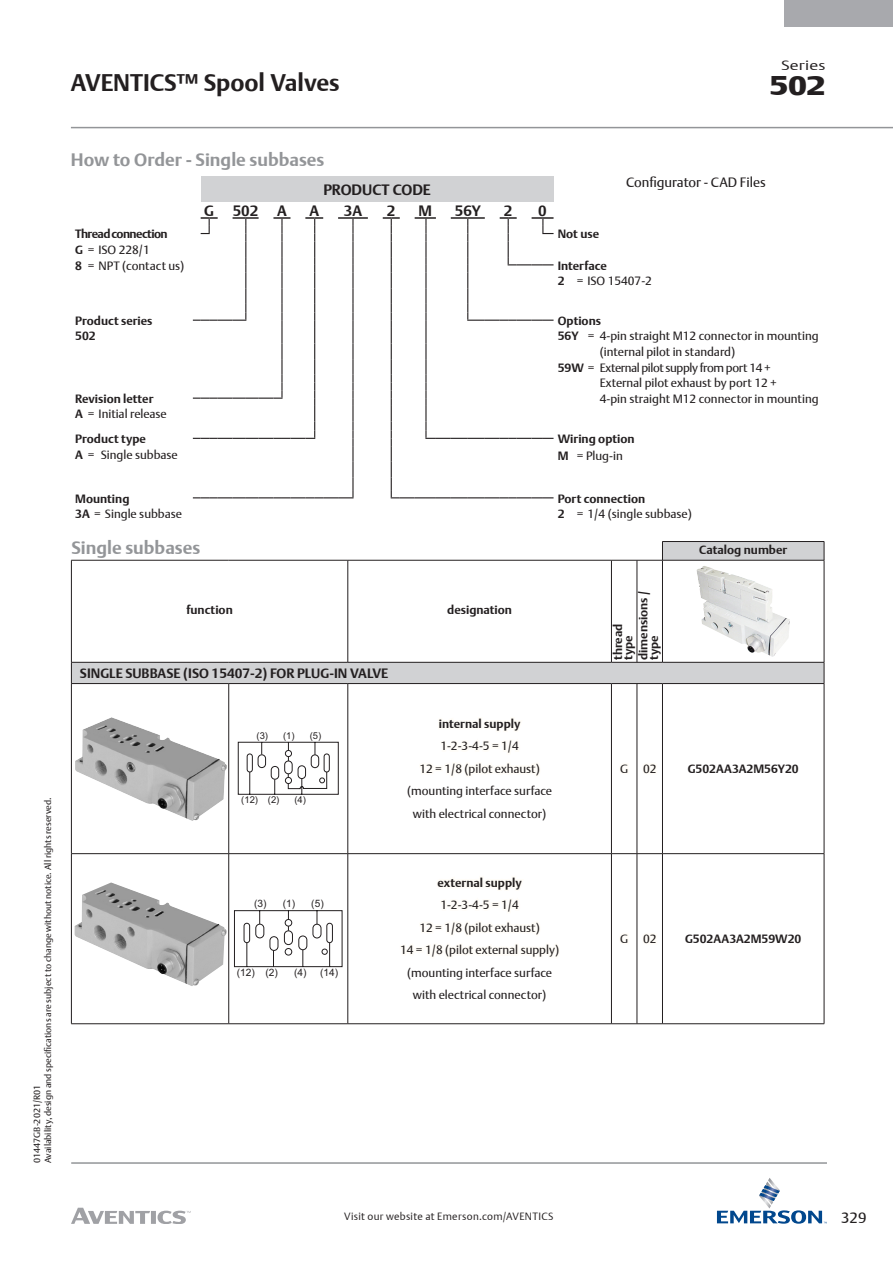
<style>
.page{position:relative;width:893px;height:1263px;background:#fff}
.page>*{position:absolute;margin:0;border:0;box-sizing:border-box;transform-origin:0 0}
.Series_Number{font:900 27px "DTL Argo T";color:#231f20;scale:1.22 1}
.Section_Header{font:700 24px "DTL Argo T";color:#231f20}
.t1{font:700 18px "DTL Argo T";color:#939598}
.t2{font:700 15px "DTL Argo T";color:#231f20}
.t3{font:15px "DTL Argo T";color:#231f20}
.t4{font:700 13.5px "DTL Argo T";color:#231f20}
.t5{font:13.5px "DTL Argo T";color:#231f20}
.Series{font:13.5px "DTL Argo T Light";letter-spacing:.01em;color:#231f20;scale:1.27 1}
.t6{font:12px/22.5px "DTL Argo T";color:#231f20;text-align:center}
.t7{font:700 12px/10.5px "DTL Argo T";color:#231f20}
.t8{font:12px "DTL Argo T";letter-spacing:-.03em;color:#231f20}
.t9{font:700 12px "DTL Argo T";letter-spacing:-.05em;color:#231f20}
.t10{font:10.5px "DTL Argo T Light";letter-spacing:.03em;color:#231f20}
.t11{font:10.2px "Arial";color:#231f20}
.t12{font:9.45px "Arial";color:#231f20}
.t13{font:9px "DTL Argo T";color:#231f20}
.s1{font-weight:700}
</style>
<div class="page">
<div style="left:201px;top:177px;width:353px;height:25px;background:#d1d2d4"></div>
<svg style="left:193px;top:217px;width:175px;height:281px"></svg>
<svg style="left:383px;top:217px;width:171px;height:281px"></svg>
<div style="left:662px;top:541px;width:162px;height:19px;background:#d1d2d4"></div>
<div style="left:71px;top:662px;width:753px;height:21px;background:#d1d2d4"></div>
<hr style="left:662px;top:541px;width:162px;height:1px;background:#231f20">
<svg style="left:824px;top:542px;width:1px;height:18px"></svg>
<hr style="left:71px;top:560px;width:158px;height:1px;background:#231f20">
<hr style="left:71px;top:560px;width:1px;height:102px;background:#231f20">
<hr style="left:229px;top:560px;width:119px;height:1px;background:#231f20">
<hr style="left:348px;top:560px;width:263px;height:1px;background:#231f20">
<hr style="left:348px;top:560px;width:1px;height:102px;background:#231f20">
<hr style="left:611px;top:560px;width:1px;height:102px;background:#231f20">
<svg style="left:611px;top:542px;width:52px;height:19px"></svg>
<hr style="left:637px;top:560px;width:1px;height:102px;background:#231f20">
<hr style="left:662px;top:560px;width:162px;height:1px;background:#231f20">
<hr style="left:662px;top:560px;width:1px;height:102px;background:#231f20">
<hr style="left:824px;top:560px;width:1px;height:102px;background:#231f20">
<hr style="left:71px;top:662px;width:158px;height:1px;background:#231f20">
<hr style="left:229px;top:662px;width:119px;height:1px;background:#231f20">
<hr style="left:348px;top:662px;width:263px;height:1px;background:#231f20">
<svg style="left:611px;top:662px;width:51px;height:1px"></svg>
<hr style="left:662px;top:662px;width:162px;height:1px;background:#231f20">
<svg style="left:71px;top:662px;width:1px;height:21px"></svg>
<svg style="left:824px;top:662px;width:1px;height:21px"></svg>
<hr style="left:71px;top:683px;width:158px;height:1px;background:#231f20">
<hr style="left:71px;top:684px;width:1px;height:169px;background:#231f20">
<hr style="left:229px;top:683px;width:119px;height:1px;background:#231f20">
<hr style="left:228px;top:684px;width:1px;height:169px;background:#231f20">
<hr style="left:348px;top:683px;width:263px;height:1px;background:#231f20">
<hr style="left:348px;top:684px;width:1px;height:169px;background:#231f20">
<hr style="left:611px;top:684px;width:1px;height:169px;background:#231f20">
<svg style="left:611px;top:683px;width:51px;height:1px"></svg>
<hr style="left:637px;top:684px;width:1px;height:169px;background:#231f20">
<hr style="left:662px;top:683px;width:162px;height:1px;background:#231f20">
<hr style="left:662px;top:684px;width:1px;height:169px;background:#231f20">
<hr style="left:824px;top:684px;width:1px;height:169px;background:#231f20">
<hr style="left:71px;top:853px;width:158px;height:1px;background:#231f20">
<hr style="left:71px;top:854px;width:1px;height:169px;background:#231f20">
<hr style="left:229px;top:853px;width:119px;height:1px;background:#231f20">
<hr style="left:228px;top:854px;width:1px;height:169px;background:#231f20">
<hr style="left:348px;top:853px;width:263px;height:1px;background:#231f20">
<hr style="left:348px;top:854px;width:1px;height:169px;background:#231f20">
<hr style="left:611px;top:854px;width:1px;height:169px;background:#231f20">
<svg style="left:611px;top:853px;width:51px;height:1px"></svg>
<hr style="left:637px;top:854px;width:1px;height:169px;background:#231f20">
<hr style="left:662px;top:853px;width:162px;height:1px;background:#231f20">
<hr style="left:662px;top:854px;width:1px;height:169px;background:#231f20">
<hr style="left:824px;top:854px;width:1px;height:169px;background:#231f20">
<hr style="left:71px;top:1023px;width:158px;height:1px;background:#231f20">
<hr style="left:229px;top:1023px;width:119px;height:1px;background:#231f20">
<hr style="left:348px;top:1023px;width:263px;height:1px;background:#231f20">
<svg style="left:611px;top:1023px;width:51px;height:1px"></svg>
<hr style="left:662px;top:1023px;width:162px;height:1px;background:#231f20">
<img style="left:696px;top:566px;width:94px;height:91px">
<img style="left:75px;top:717px;width:154px;height:104px">
<svg style="left:238px;top:741px;width:101px;height:54px"></svg>
<img style="left:75px;top:882px;width:154px;height:105px">
<svg style="left:234px;top:910px;width:109px;height:57px"></svg>
<div style="left:322px;top:948px;width:6px;height:7px;border:1px solid #231f20;border-radius:50%"></div>
<hr style="left:71px;top:127px;width:822px;height:1px;background:#939598">
<div style="left:784px;top:0;width:109px;height:27px;background:#a8a9ad"></div>
<svg style="left:717px;top:1178px;width:110px;height:45px"></svg>
<hr style="left:71px;top:1162px;width:756px;height:2px;background:#939598">
<svg style="left:71px;top:1208px;width:120px;height:15px"></svg>
<p class="Section_Header" style="left:71px;top:68px;width:270px">AVENTICS™ Spool Valves</p>
<p class="Series" style="left:781px;top:57px;width:37px">Series</p>
<p class="Series_Number" style="left:769px;top:70px;width:47px">502</p>
<p class="t13" style="left:42px;top:1163px;width:367px;rotate:-90deg">Availability, design and specifications are subject to change without notice. All rights reserved.</p>
<p class="t13" style="left:32px;top:1163px;width:80px;rotate:-90deg">01447GB-2021/R01</p>
<p class="t1" style="left:71px;top:149px;width:255px">How to Order - Single subbases</p>
<p class="t2" style="left:323px;top:181px;width:109px">PRODUCT CODE</p>
<p class="t2" style="left:204px;top:201px;width:11px">G</p>
<p class="t2" style="left:233px;top:201px;width:27px">502</p>
<p class="t2" style="left:277px;top:201px;width:11px">A</p>
<p class="t2" style="left:309px;top:201px;width:11px">A</p>
<p class="t2" style="left:344px;top:201px;width:20px">3A</p>
<p class="t2" style="left:387px;top:201px;width:10px">2</p>
<p class="t2" style="left:418px;top:201px;width:15px">M</p>
<p class="t2" style="left:455px;top:201px;width:27px">56Y</p>
<p class="t2" style="left:504px;top:201px;width:10px">2</p>
<p class="t2" style="left:538px;top:201px;width:10px">0</p>
<p class="t5" style="left:626px;top:174px;width:141px">Configurator - CAD Files</p>
<p class="t9" style="left:75px;top:227px;width:94px">Thread connection</p>
<p class="t7" style="left:558px;top:229px;width:43px">Not use</p>
<p class="t6" style="left:75px;top:238px;width:76px"><span class="s1">G</span> = ISO 228/1</p>
<p class="t6" style="left:75px;top:254px;width:111px"><span class="s1">8</span> = NPT (contact us)</p>
<p class="t7" style="left:558px;top:260px;width:50px">Interface</p>
<p class="t6" style="left:558px;top:269px;width:96px"><span class="s1">2</span> = ISO 15407-2</p>
<p class="t7" style="left:75px;top:315px;width:79px">Product series</p>
<p class="t7" style="left:558px;top:315px;width:45px">Options</p>
<p class="t7" style="left:75px;top:331px;width:22px">502</p>
<p class="t6" style="left:558px;top:325px;width:262px"><span class="s1">56Y</span> = 4-pin straight M12 connector in mounting</p>
<p class="t6" style="left:600px;top:340px;width:137px">(internal pilot in standard)</p>
<p class="t8" style="left:558px;top:360px;width:215px"><span class="s1">59W</span> = External pilot supply from port 14 +</p>
<p class="t6" style="left:600px;top:372px;width:179px">External pilot exhaust by port 12 +</p>
<p class="t7" style="left:75px;top:393px;width:80px">Revision letter</p>
<p class="t6" style="left:600px;top:387px;width:220px">4-pin straight M12 connector in mounting</p>
<p class="t6" style="left:75px;top:403px;width:93px"><span class="s1">A</span> = Initial release</p>
<p class="t7" style="left:75px;top:433px;width:72px">Product type</p>
<p class="t7" style="left:558px;top:433px;width:78px">Wiring option</p>
<p class="t6" style="left:75px;top:443px;width:104px"><span class="s1">A</span> = Single subbase</p>
<p class="t6" style="left:558px;top:444px;width:67px"><span class="s1">M</span> = Plug-in</p>
<p class="t7" style="left:75px;top:493px;width:56px">Mounting</p>
<p class="t7" style="left:558px;top:493px;width:89px">Port connection</p>
<p class="t6" style="left:75px;top:502px;width:108px"><span class="s1">3A</span> = Single subbase</p>
<p class="t6" style="left:558px;top:502px;width:136px"><span class="s1">2</span> = 1/4 (single subbase)</p>
<p class="t1" style="left:71px;top:537px;width:130px">Single subbases</p>
<p class="t7" style="left:699px;top:544px;width:90px">Catalog number</p>
<p class="t7" style="left:186px;top:605px;width:48px">function</p>
<p class="t7" style="left:447px;top:605px;width:66px">designation</p>
<p class="t4" style="left:80px;top:665px;width:310px">SINGLE SUBBASE (ISO 15407-2) FOR PLUG-IN VALVE</p>
<p class="t12" style="left:257px;top:730px;width:40px">(3) (1)</p>
<p class="t12" style="left:310px;top:730px;width:13px">(5)</p>
<p class="t12" style="left:241px;top:793px;width:40px">(12) (2)</p>
<p class="t12" style="left:294px;top:793px;width:13px">(4)</p>
<p class="t7" style="left:439px;top:718px;width:83px">internal supply</p>
<p class="t6" style="left:440px;top:735px;width:80px">1-2-3-4-5 = 1/4</p>
<p class="t6" style="left:419px;top:757px;width:122px">12 = 1/8 (pilot exhaust)</p>
<p class="t6" style="left:407px;top:780px;width:147px">(mounting interface surface with electrical connector)</p>
<p class="t11" style="left:254px;top:897px;width:43px">(3) (1)</p>
<p class="t11" style="left:311px;top:897px;width:14px">(5)</p>
<p class="t11" style="left:237px;top:966px;width:43px">(12) (2)</p>
<p class="t11" style="left:294px;top:966px;width:46px">(4) (14)</p>
<p class="t7" style="left:437px;top:877px;width:86px">external supply</p>
<p class="t6" style="left:440px;top:893px;width:80px">1-2-3-4-5 = 1/4</p>
<p class="t6" style="left:419px;top:916px;width:122px">12 = 1/8 (pilot exhaust)</p>
<p class="t6" style="left:400px;top:938px;width:161px">14 = 1/8 (pilot external supply)</p>
<p class="t6" style="left:407px;top:961px;width:147px">(mounting interface surface with electrical connector)</p>
<p class="t7" style="left:638px;top:660px;width:71px;rotate:-90deg">dimensions / type</p>
<p class="t7" style="left:612px;top:660px;width:38px;rotate:-90deg">thread type</p>
<p class="t6" style="left:620px;top:757px;width:10px">G</p>
<p class="t6" style="left:643px;top:757px;width:15px">02</p>
<p class="t7" style="left:688px;top:763px;width:112px">G502AA3A2M56Y20</p>
<p class="t6" style="left:620px;top:927px;width:10px">G</p>
<p class="t6" style="left:643px;top:927px;width:15px">02</p>
<p class="t7" style="left:685px;top:933px;width:118px">G502AA3A2M59W20</p>
<p class="t10" style="left:344px;top:1210px;width:211px">Visit our website at Emerson.com/AVENTICS</p>
<p class="t3" style="left:841px;top:1209px;width:27px">329</p>
</div>
